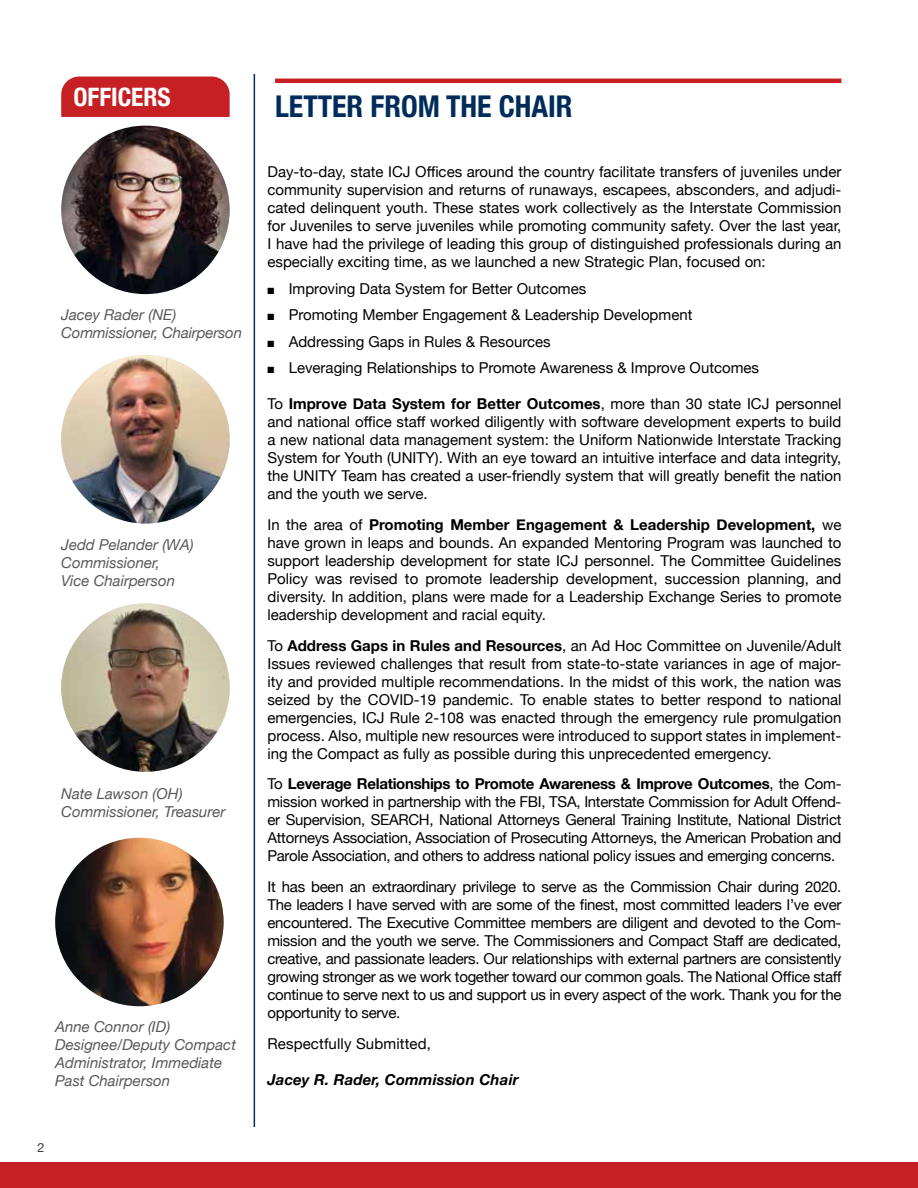
<style>
.page{position:relative;width:918px;height:1188px;background:#fff}
.page>*{position:absolute;margin:0;border:0;box-sizing:border-box;transform-origin:0 0}
.t1{font:700 condensed 30px "Helvetica Neue";color:#002c5a}
.t2{font:700 condensed 25.35px "Helvetica Neue";color:#fff}
.t3{font:15px/18px "Helvetica Neue";color:#000;text-align:justify}
.t4{font:italic 15px/18px "Helvetica Neue";color:#58585a}
.t5{font:italic 700 15px "Helvetica Neue";letter-spacing:.01em;color:#000}
.t6{font:12.75px "Helvetica Neue";color:#3e3d40}
.s1{font-weight:700}
</style>
<div class="page">
<div style="left:61px;top:77px;width:169px;height:40px;background:#c62024"></div>
<hr style="left:275px;top:79px;width:566px;height:4px;background:#c62024">
<img style="left:61px;top:126px;width:169px;height:168px;border-radius:84px">
<img style="left:61px;top:355px;width:169px;height:169px;border-radius:84px">
<div style="left:0;top:1162px;width:918px;height:26px;background:#c62024"></div>
<hr style="left:254px;top:74px;width:1px;height:1053px;background:#002c5a">
<img style="left:61px;top:603px;width:169px;height:169px;border-radius:84px">
<img style="left:55px;top:838px;width:169px;height:168px;border-radius:84px">
<h2 class="t2" style="left:74px;top:76px;width:99px">OFFICERS</h2>
<p class="t4" style="left:61px;top:307px;width:182px">Jacey Rader (NE)<br>Commissioner, Chairperson</p>
<p class="t4" style="left:61px;top:536px;width:134px">Jedd Pelander (WA)<br>Commissioner,<br>Vice Chairperson</p>
<p class="t4" style="left:61px;top:785px;width:166px">Nate Lawson (OH)<br>Commissioner, Treasurer</p>
<p class="t4" style="left:55px;top:1019px;width:182px">Anne Connor (ID)<br>Designee/Deputy Compact<br>Administrator, Immediate<br>Past Chairperson</p>
<p class="t6" style="left:38px;top:1138px;width:9px">2</p>
<h1 class="t1" style="left:275px;top:81px;width:299px">LETTER FROM THE CHAIR</h1>
<p class="t3" style="left:267px;top:164px;width:576px">Day-to-day, state ICJ Offices around the country facilitate transfers of juveniles under community supervision and returns of runaways, escapees, absconders, and adjudi&shy;cated delinquent youth. These states work collectively as the Interstate Commission for Juveniles to serve juveniles while promoting community safety. Over the last year, I have had the privilege of leading this group of distinguished professionals during an especially exciting time, as we launched a new Strategic Plan, focused on:</p>
<p class="t3" style="left:267px;top:280px;width:320px">■ Improving Data System for Better Outcomes</p>
<p class="t3" style="left:267px;top:307px;width:427px">■ Promoting Member Engagement &amp; Leadership Development</p>
<p class="t3" style="left:267px;top:333px;width:285px">■ Addressing Gaps in Rules &amp; Resources</p>
<p class="t3" style="left:267px;top:360px;width:493px">■ Leveraging Relationships to Promote Awareness &amp; Improve Outcomes</p>
<p class="t3" style="left:267px;top:396px;width:576px">To <span class="s1">Improve Data System for Better Outcomes</span>, more than 30 state ICJ personnel and national office staff worked diligently with software development experts to build a new national data management system: the Uniform Nationwide Interstate Tracking System for Youth (UNITY). With an eye toward an intuitive interface and data integrity, the UNITY Team has created a user-friendly system that will greatly benefit the nation and the youth we serve.</p>
<p class="t3" style="left:267px;top:516px;width:576px">In the area of <span class="s1">Promoting Member Engagement &amp; Leadership Development,</span> we have grown in leaps and bounds. An expanded Mentoring Program was launched to support leadership development for state ICJ personnel. The Committee Guidelines Policy was revised to promote leadership development, succession planning, and diversity. In addition, plans were made for a Leadership Exchange Series to promote leadership development and racial equity.</p>
<p class="t3" style="left:267px;top:637px;width:576px">To <span class="s1">Address Gaps in Rules and Resources</span>, an Ad Hoc Committee on Juvenile/Adult Issues reviewed challenges that result from state-to-state variances in age of major&shy;ity and provided multiple recommendations. In the midst of this work, the nation was seized by the COVID-19 pandemic. To enable states to better respond to national emergencies, ICJ Rule 2-108 was enacted through the emergency rule promulgation process. Also, multiple new resources were introduced to support states in implement&shy;ing the Compact as fully as possible during this unprecedented emergency.</p>
<p class="t3" style="left:267px;top:776px;width:576px">To <span class="s1">Leverage Relationships to Promote Awareness &amp; Improve Outcomes</span>, the Com&shy;mission worked in partnership with the FBI, TSA, Interstate Commission for Adult Offend&shy;er Supervision, SEARCH, National Attorneys General Training Institute, National District Attorneys Association, Association of Prosecuting Attorneys, the American Probation and Parole Association, and others to address national policy issues and emerging concerns.</p>
<p class="t3" style="left:267px;top:879px;width:576px">It has been an extraordinary privilege to serve as the Commission Chair during 2020.<br>The leaders I have served with are some of the finest, most committed leaders I’ve ever encountered. The Executive Committee members are diligent and devoted to the Com&shy;mission and the youth we serve. The Commissioners and Compact Staff are dedicated, creative, and passionate leaders. Our relationships with external partners are consistently growing stronger as we work together toward our common goals. The National Office staff continue to serve next to us and support us in every aspect of the work. Thank you for the opportunity to serve.</p>
<p class="t3" style="left:267px;top:1035px;width:165px">Respectfully Submitted,</p>
<p class="t5" style="left:267px;top:1068px;width:253px">Jacey R. Rader, Commission Chair</p>
</div>
